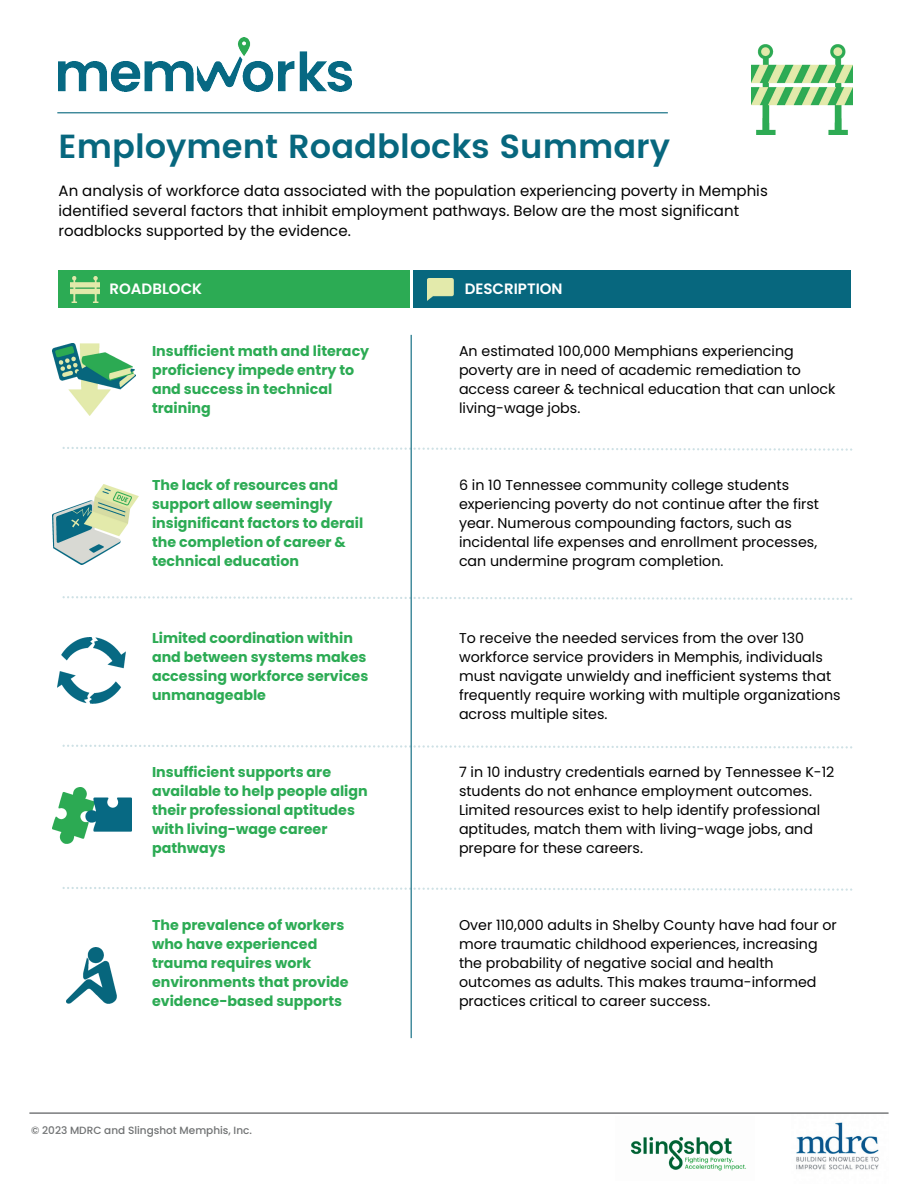
<style>
.page{position:relative;width:918px;height:1188px;background:#fff}
.page>*{position:absolute;margin:0;border:0;box-sizing:border-box;transform-origin:0 0}
.t1{font:600 33.3px "Poppins";color:#07677e}
.t2{font:15px/20.2px "Poppins";color:#000}
.t3{font:600 15px "Poppins";color:#fff}
.t4{font:14.25px/19.2px "Poppins";color:#000}
.t5{font:700 14.25px/19.2px "Poppins";color:#2cab54}
.t6{font:500 10.5px "Poppins";color:#707273}
</style>
<div class="page">
<hr style="left:57px;top:112px;width:611px;height:1px;background:#07677e">
<div style="left:59px;top:270px;width:351px;height:38px;background:#2cab54"></div>
<div style="left:414px;top:270px;width:437px;height:38px;background:#07677e"></div>
<img style="left:428px;top:278px;width:26px;height:22px">
<svg style="left:63px;top:447px;width:789px;height:4px"></svg>
<svg style="left:63px;top:596px;width:789px;height:4px"></svg>
<svg style="left:63px;top:745px;width:789px;height:4px"></svg>
<svg style="left:63px;top:887px;width:789px;height:4px"></svg>
<hr style="left:411px;top:335px;width:1px;height:703px;background:#07677e">
<img style="left:630px;top:1136px;width:116px;height:35px">
<img style="left:796px;top:1122px;width:83px;height:48px">
<hr style="left:29px;top:1113px;width:860px;height:1px;background:#4d4f51">
<img style="left:59px;top:38px;width:292px;height:54px">
<img style="left:752px;top:45px;width:101px;height:90px">
<img style="left:71px;top:276px;width:28px;height:26px">
<img style="left:53px;top:344px;width:83px;height:72px">
<img style="left:57px;top:637px;width:69px;height:66px">
<img style="left:53px;top:788px;width:78px;height:55px">
<img style="left:53px;top:484px;width:85px;height:80px">
<img style="left:66px;top:947px;width:51px;height:57px">
<p class="t1" style="left:59px;top:121px;width:613px">Employment Roadblocks Summary</p>
<p class="t2" style="left:59px;top:180px;width:711px">An analysis of workforce data associated with the population experiencing poverty in Memphis identified several factors that inhibit employment pathways. Below are the most significant roadblocks supported by the evidence.</p>
<p class="t3" style="left:110px;top:280px;width:94px">ROADBLOCK</p>
<p class="t3" style="left:465px;top:280px;width:99px">DESCRIPTION</p>
<p class="t5" style="left:152px;top:341px;width:219px">Insufficient math and literacy proficiency impede entry to and success in technical training</p>
<p class="t5" style="left:152px;top:475px;width:213px">The lack of resources and support allow seemingly insignificant factors to derail the completion of career &amp; technical education</p>
<p class="t5" style="left:152px;top:628px;width:218px">Limited coordination within and between systems makes accessing workforce services unmanageable</p>
<p class="t5" style="left:152px;top:762px;width:217px">Insufficient supports are available to help people align their professional aptitudes with living-wage career pathways</p>
<p class="t5" style="left:152px;top:915px;width:198px">The prevalence of workers who have experienced trauma requires work environments that provide evidence-based supports</p>
<p class="t6" style="left:31px;top:1125px;width:222px">© 2023 MDRC and Slingshot Memphis, Inc.</p>
<p class="t4" style="left:459px;top:342px;width:378px">An estimated 100,000 Memphians experiencing poverty are in need of academic remediation to access career &amp; technical education that can unlock living-wage jobs.</p>
<p class="t4" style="left:459px;top:475px;width:362px">6 in 10 Tennessee community college students experiencing poverty do not continue after the first year. Numerous compounding factors, such as incidental life expenses and enrollment processes, can undermine program completion.</p>
<p class="t4" style="left:459px;top:628px;width:383px">To receive the needed services from the over 130 workforce service providers in Memphis, individuals must navigate unwieldy and inefficient systems that frequently require working with multiple organizations across multiple sites.</p>
<p class="t4" style="left:459px;top:762px;width:377px">7 in 10 industry credentials earned by Tennessee K-12 students do not enhance employment outcomes.<br>Limited resources exist to help identify professional aptitudes, match them with living-wage jobs, and prepare for these careers.</p>
<p class="t4" style="left:459px;top:915px;width:379px">Over 110,000 adults in Shelby County have had four or more traumatic childhood experiences, increasing the probability of negative social and health outcomes as adults. This makes trauma-informed practices critical to career success.</p>
</div>
